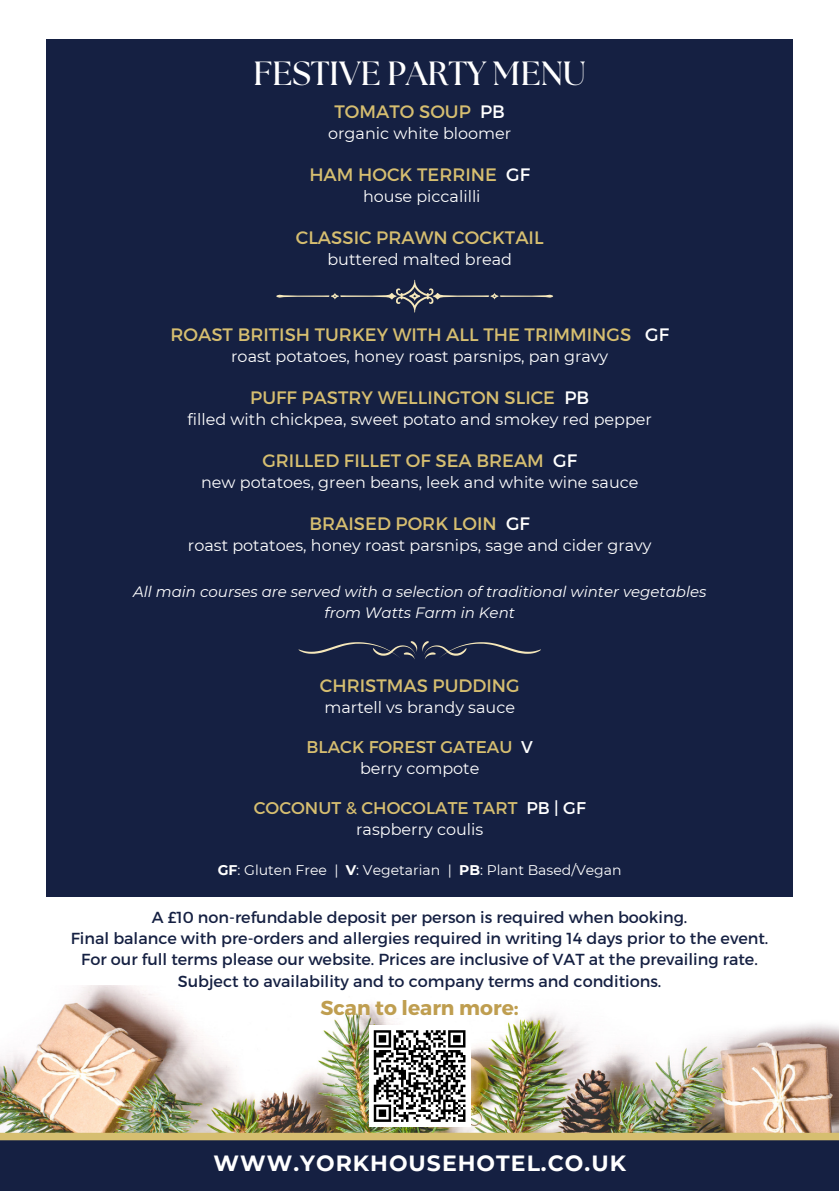
<style>
.page{position:relative;width:839px;height:1191px;background:#fff}
.page>*{position:absolute;margin:0;border:0;box-sizing:border-box;transform-origin:0 0}
.t1{font:700 33.4px "The Seasons";color:#fff}
.t2{font:700 22px "Montserrat";letter-spacing:.045em;color:#fff}
.t3{font:700 20.2px "Montserrat";color:#bf9e50}
.t4{font:18px "Montserrat";color:#d6be70}
.t5{font:17px "Montserrat";color:#d6be70}
.t6{font:16px "Montserrat";color:#fff}
.t7{font:16px/21.4px "Montserrat";color:#152042;text-align:center}
.t8{font:italic 15px/21px "Montserrat";color:#fff;text-align:center}
.t9{font:14px "Montserrat";color:#fff}
.s1{color:#fff}
.s2{font-weight:700}
</style>
<div class="page">
<div style="left:46px;top:39px;width:747px;height:857px;background:#152042"></div>
<img style="left:0;top:986px;width:838px;height:147px">
<div style="left:369px;top:1025px;width:101px;height:102px;background:#fff"></div>
<svg style="left:373px;top:1030px;width:93px;height:92px"></svg>
<div style="left:0;top:1133px;width:838px;height:58px;background:#152042"></div>
<div style="left:0;top:1133px;width:838px;height:7px;background:#d6be70"></div>
<svg style="left:298px;top:641px;width:243px;height:18px"></svg>
<svg style="left:276px;top:280px;width:277px;height:33px"></svg>
<h1 class="t1" style="left:253px;top:59px;width:334px">FESTIVE PARTY MENU</h1>
<p class="t4" style="left:334px;top:100px;width:172px">TOMATO SOUP <span class="s1">PB</span></p>
<p class="t6" style="left:328px;top:124px;width:185px">organic white bloomer</p>
<p class="t4" style="left:309px;top:163px;width:222px">HAM HOCK TERRINE <span class="s1">GF</span></p>
<p class="t6" style="left:363px;top:187px;width:119px">house piccalilli</p>
<p class="t4" style="left:296px;top:226px;width:249px">CLASSIC PRAWN COCKTAIL</p>
<p class="t6" style="left:327px;top:250px;width:186px">buttered malted bread</p>
<p class="t4" style="left:170px;top:323px;width:500px">ROAST BRITISH TURKEY WITH ALL THE TRIMMINGS <span class="s1">GF</span></p>
<p class="t6" style="left:231px;top:347px;width:378px">roast potatoes, honey roast parsnips, pan gravy</p>
<p class="t4" style="left:250px;top:386px;width:340px">PUFF PASTRY WELLINGTON SLICE <span class="s1">PB</span></p>
<p class="t6" style="left:187px;top:410px;width:466px">filled with chickpea, sweet potato and smokey red pepper</p>
<p class="t4" style="left:262px;top:449px;width:316px">GRILLED FILLET OF SEA BREAM <span class="s1">GF</span></p>
<p class="t6" style="left:201px;top:473px;width:439px">new potatoes, green beans, leek and white wine sauce</p>
<p class="t4" style="left:309px;top:512px;width:222px">BRAISED PORK LOIN <span class="s1">GF</span></p>
<p class="t6" style="left:188px;top:536px;width:465px">roast potatoes, honey roast parsnips, sage and cider gravy</p>
<p class="t8" style="left:133px;top:581px;width:575px">All main courses are served with a selection of traditional winter vegetables from Watts Farm in Kent</p>
<p class="t4" style="left:320px;top:674px;width:201px">CHRISTMAS PUDDING</p>
<p class="t6" style="left:324px;top:698px;width:192px">martell vs brandy sauce</p>
<p class="t5" style="left:306px;top:736px;width:228px">BLACK FOREST GATEAU <span class="s1">V</span></p>
<p class="t6" style="left:360px;top:759px;width:121px">berry compote</p>
<p class="t5" style="left:254px;top:797px;width:333px">COCONUT &amp; CHOCOLATE TART <span class="s1">PB | GF</span></p>
<p class="t6" style="left:356px;top:820px;width:128px">raspberry coulis</p>
<p class="t9" style="left:218px;top:862px;width:405px"><span class="s2">GF</span>: Gluten Free | <span class="s2">V</span>: Vegetarian | <span class="s2">PB</span>: Plant Based/Vegan</p>
<p class="t7" style="left:71px;top:905px;width:699px">A £10 non-refundable deposit per person is required when booking.<br>Final balance with pre-orders and allergies required in writing 14 days prior to the event.<br>For our full terms please our website. Prices are inclusive of VAT at the prevailing rate.<br>Subject to availability and to company terms and conditions.</p>
<h4 class="t3" style="left:320px;top:995px;width:200px">Scan to learn more:</h4>
<p class="t2" style="left:213px;top:1150px;width:414px">WWW.YORKHOUSEHOTEL.CO.UK</p>
</div>
